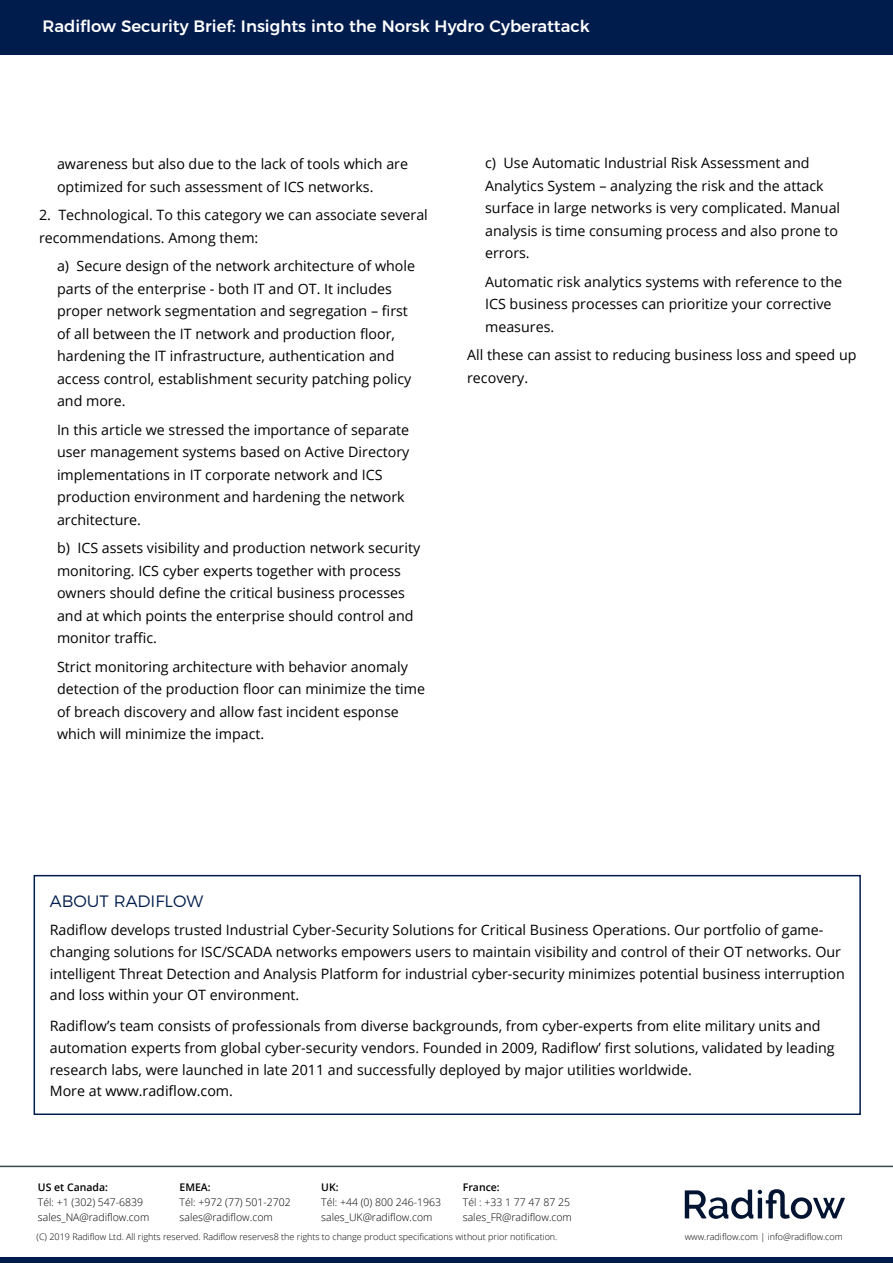
<style>
.page{position:relative;width:893px;height:1263px;background:#fff}
.page>*{position:absolute;margin:0;border:0;box-sizing:border-box;transform-origin:0 0}
.t1{font:500 16.5px "Montserrat";color:#fff}
.t2{font:300 16.5px "Montserrat";color:#001c4d}
.t3{font:14.25px/22.5px "Open Sans";color:#000}
.t4{font:300 10.5px/15px "Open Sans";color:#000}
.t5{font:600 10.5px "Open Sans";color:#000}
.t6{font:300 9px "Open Sans";color:#000}
</style>
<div class="page">
<div style="left:0;top:0;width:893px;height:54px;background:#001c4d"></div>
<div style="left:34px;top:875px;width:827px;height:240px;border:2px solid #001c4d"></div>
<hr style="left:0;top:1166px;width:893px;height:1px;background:#3a4952">
<div style="left:0;top:1257px;width:893px;height:6px;background:#001c4d"></div>
<svg style="left:685px;top:1189px;width:160px;height:30px"></svg>
<p class="t1" style="left:42px;top:13px;width:549px">Radiflow Security Brief: Insights into the Norsk Hydro Cyberattack</p>
<p class="t3" style="left:57px;top:152px;width:353px">awareness but also due to the lack of tools which are optimized for such assessment of ICS networks.</p>
<p class="t3" style="left:39px;top:203px;width:390px">2. Technological. To this category we can associate several recommendations. Among them:</p>
<p class="t3" style="left:57px;top:254px;width:360px">a) Secure design of the network architecture of whole parts of the enterprise - both IT and OT. It includes proper network segmentation and segregation – first of all between the IT network and production floor, hardening the IT infrastructure, authentication and access control, establishment security patching policy and more.</p>
<p class="t3" style="left:57px;top:418px;width:354px">In this article we stressed the importance of separate user management systems based on Active Directory implementations in IT corporate network and ICS production environment and hardening the network architecture.</p>
<p class="t3" style="left:57px;top:536px;width:365px">b) ICS assets visibility and production network security monitoring. ICS cyber experts together with process owners should define the critical business processes and at which points the enterprise should control and monitor traffic.</p>
<p class="t3" style="left:57px;top:655px;width:370px">Strict monitoring architecture with behavior anomaly detection of the production floor can minimize the time of breach discovery and allow fast incident esponse which will minimize the impact.</p>
<p class="t3" style="left:485px;top:151px;width:357px">c) Use Automatic Industrial Risk Assessment and Analytics System – analyzing the risk and the attack surface in large networks is very complicated. Manual analysis is time consuming process and also prone to errors.</p>
<p class="t3" style="left:485px;top:270px;width:358px">Automatic risk analytics systems with reference to the<br>ICS business processes can prioritize your corrective measures.</p>
<p class="t3" style="left:467px;top:343px;width:391px">All these can assist to reducing business loss and speed up recovery.</p>
<p class="t2" style="left:50px;top:889px;width:155px">ABOUT RADIFLOW</p>
<p class="t3" style="left:50px;top:919px;width:796px;line-height:21.8px">Radiflow develops trusted Industrial Cyber-Security Solutions for Critical Business Operations. Our portfolio of game&shy;changing solutions for ISC/SCADA networks empowers users to maintain visibility and control of their OT networks. Our intelligent Threat Detection and Analysis Platform for industrial cyber-security minimizes potential business interruption and loss within your OT environment.</p>
<p class="t3" style="left:50px;top:1015px;width:786px;line-height:21.8px">Radiflow’s team consists of professionals from diverse backgrounds, from cyber-experts from elite military units and automation experts from global cyber-security vendors. Founded in 2009, Radiflow’ first solutions, validated by leading research labs, were launched in late 2011 and successfully deployed by major utilities worldwide.<br>More at www.radiflow.com.</p>
<p class="t5" style="left:38px;top:1179px;width:72px">US et Canada:</p>
<p class="t4" style="left:38px;top:1194px;width:113px">Tél: +1 (302) 547-6839 sales_NA@radiflow.com</p>
<p class="t5" style="left:180px;top:1179px;width:33px">EMEA:</p>
<p class="t4" style="left:180px;top:1194px;width:113px">Tél: +972 (77) 501-2702 sales@radiflow.com</p>
<p class="t5" style="left:321px;top:1179px;width:19px">UK:</p>
<p class="t4" style="left:321px;top:1194px;width:122px">Tél: +44 (0) 800 246-1963 sales_UK@radiflow.com</p>
<p class="t5" style="left:463px;top:1179px;width:39px">France:</p>
<p class="t4" style="left:463px;top:1194px;width:111px">Tél : +33 1 77 47 87 25 sales_FR@radiflow.com</p>
<p class="t6" style="left:37px;top:1231px;width:522px">(C) 2019 Radiflow Ltd. All rights reserved. Radiflow reserves8 the rights to change product specifications without prior notification.</p>
<p class="t6" style="left:685px;top:1231px;width:160px">www.radiflow.com | info@radiflow.com</p>
</div>
